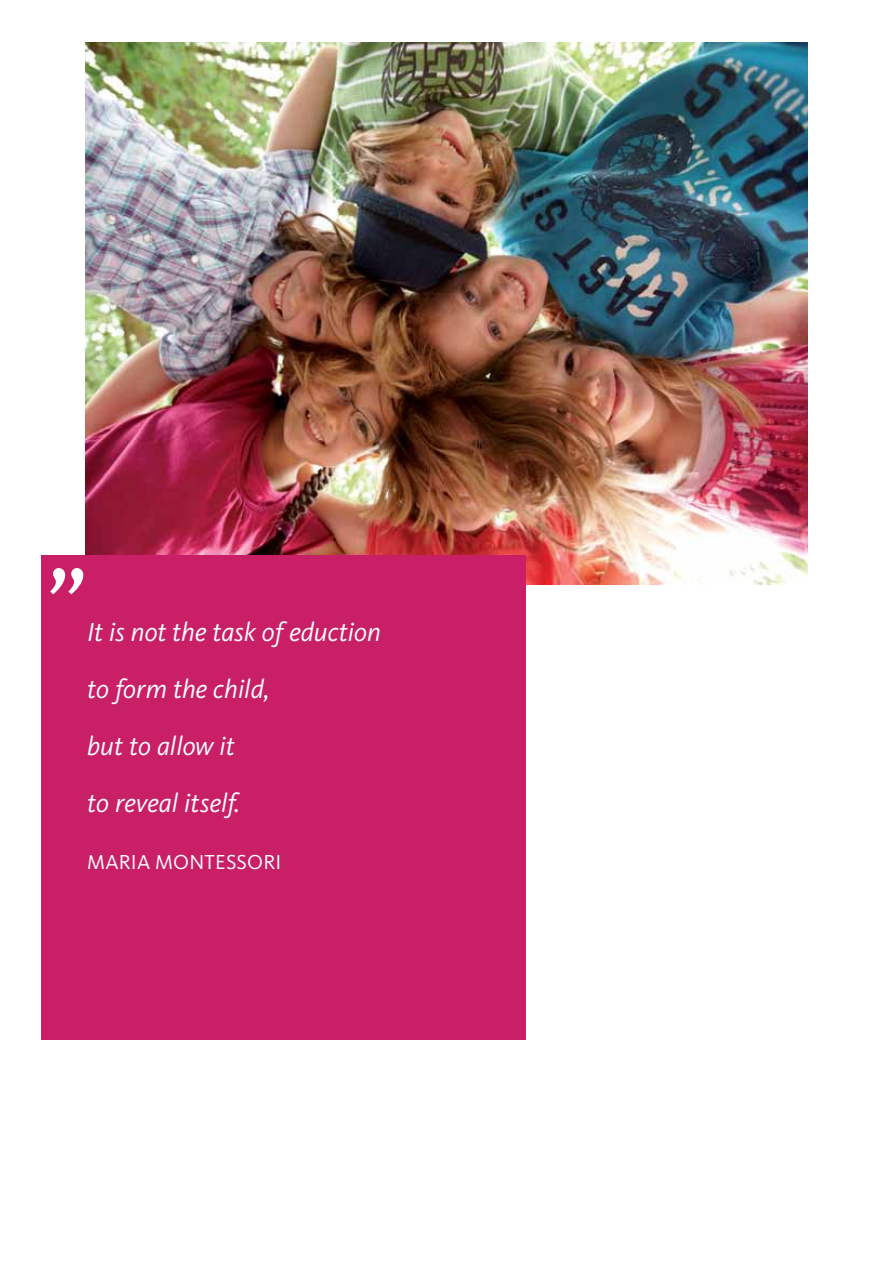
<style>
.page{position:relative;width:893px;height:1263px;background:#fff}
.page>*{position:absolute;margin:0;border:0;box-sizing:border-box;transform-origin:0 0}
.t1{font:105px "Kievit Pro";color:#fff}
.t2{font:italic 27px/57px "Kievit Pro";color:#fff}
.t3{font:21px "Kievit Pro";color:#fff}
</style>
<div class="page">
<img style="left:86px;top:43px;width:722px;height:541px">
<div style="left:42px;top:556px;width:484px;height:483px;background:#c81f66"></div>
<h1 class="t1" style="left:47px;top:481px;width:43px">„</h1>
<p class="t2" style="left:87px;top:603px;width:295px">It is not the task of eduction to form the child,<br>but to allow it<br>to reveal itself.</p>
<p class="t3" style="left:87px;top:849px;width:31px">MARIA</p>
<p class="t3" style="left:155px;top:849px;width:31px">MONTESSORI</p>
</div>
